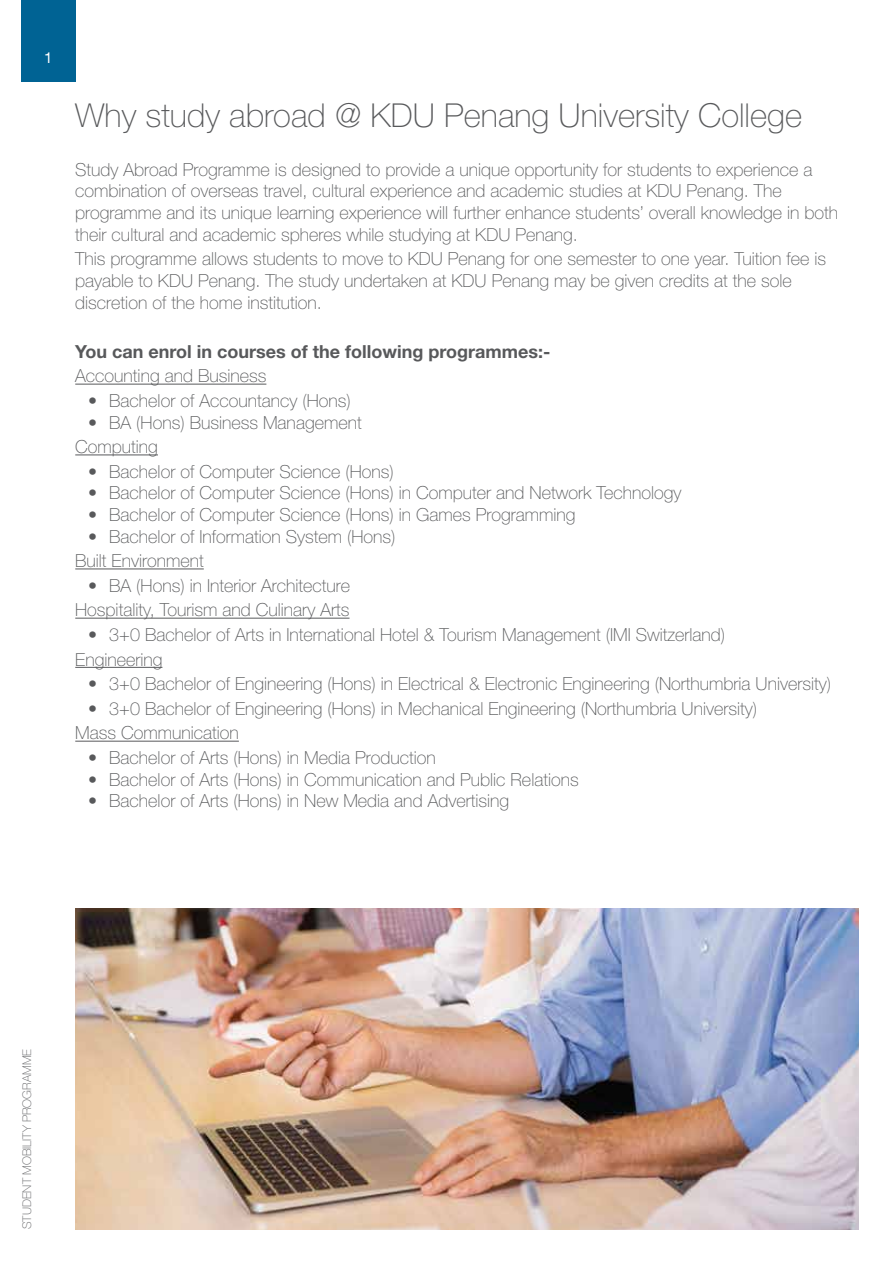
<style>
.page{position:relative;width:893px;height:1263px;background:#fff}
.page>*{position:absolute;margin:0;border:0;box-sizing:border-box;transform-origin:0 0}
.t1{font:100 33px "Helvetica Neue LT Std";color:#58595b}
.t2{font:100 18px/21.6px "Helvetica Neue LT Std";color:#58595b}
.t3{font:700 18px "Helvetica Neue LT Std";color:#58595b}
.t4{font:15px "Helvetica Neue LT Std";color:#fff}
.t5{font:100 12px "Helvetica Neue LT Std";color:#636466}
</style>
<div class="page">
<hr style="left:75px;top:384px;width:191px;height:1px;background:#58595b">
<hr style="left:75px;top:454px;width:83px;height:1px;background:#58595b">
<hr style="left:75px;top:568px;width:129px;height:1px;background:#58595b">
<hr style="left:75px;top:618px;width:274px;height:1px;background:#58595b">
<hr style="left:75px;top:667px;width:87px;height:1px;background:#58595b">
<hr style="left:75px;top:741px;width:164px;height:1px;background:#58595b">
<img style="left:75px;top:909px;width:784px;height:320px">
<div style="left:21px;top:0;width:54px;height:81px;background:#006394"></div>
<p class="t4" style="left:44px;top:49px;width:10px">1</p>
<h1 class="t1" style="left:75px;top:96px;width:728px">Why study abroad @ KDU Penang University College</h1>
<p class="t2" style="left:75px;top:159px;width:764px">Study Abroad Programme is designed to provide a unique opportunity for students to experience a combination of overseas travel, cultural experience and academic studies at KDU Penang. The programme and its unique learning experience will further enhance students’ overall knowledge in both their cultural and academic spheres while studying at KDU Penang.</p>
<p class="t2" style="left:75px;top:248px;width:752px">This programme allows students to move to KDU Penang for one semester to one year. Tuition fee is payable to KDU Penang. The study undertaken at KDU Penang may be given credits at the sole discretion of the home institution.</p>
<p class="t3" style="left:75px;top:340px;width:477px">You can enrol in courses of the following programmes:-</p>
<p class="t2" style="left:75px;top:365px;width:193px">Accounting and Business</p>
<p class="t2" style="left:88px;top:390px;width:264px">• Bachelor of Accountancy (Hons)</p>
<p class="t2" style="left:75px;top:410px;width:288px;line-height:24.6px;text-indent:13px">• BA (Hons) Business Management<br>Computing</p>
<p class="t2" style="left:88px;top:460px;width:307px">• Bachelor of Computer Science (Hons)</p>
<p class="t2" style="left:88px;top:482px;width:595px">• Bachelor of Computer Science (Hons) in Computer and Network Technology</p>
<p class="t2" style="left:88px;top:504px;width:489px">• Bachelor of Computer Science (Hons) in Games Programming</p>
<p class="t2" style="left:75px;top:524px;width:322px;line-height:24.6px;text-indent:13px">• Bachelor of Information System (Hons)<br>Built Environment</p>
<p class="t2" style="left:75px;top:573px;width:277px;line-height:24.6px;text-align:right">• BA (Hons) in Interior Architecture<br>Hospitality, Tourism and Culinary Arts</p>
<p class="t2" style="left:75px;top:622px;width:651px;line-height:24.6px;text-indent:13px">• 3+0 Bachelor of Arts in International Hotel &amp; Tourism Management (IMI Switzerland)<br>Engineering</p>
<p class="t2" style="left:88px;top:673px;width:745px">• 3+0 Bachelor of Engineering (Hons) in Electrical &amp; Electronic Engineering (Northumbria University)</p>
<p class="t2" style="left:75px;top:696px;width:683px;line-height:24.6px;text-indent:13px">• 3+0 Bachelor of Engineering (Hons) in Mechanical Engineering (Northumbria University)<br>Mass Communication</p>
<p class="t2" style="left:88px;top:747px;width:349px">• Bachelor of Arts (Hons) in Media Production</p>
<p class="t2" style="left:88px;top:768px;width:492px">• Bachelor of Arts (Hons) in Communication and Public Relations</p>
<p class="t2" style="left:88px;top:790px;width:423px">• Bachelor of Arts (Hons) in New Media and Advertising</p>
<p class="t5" style="left:20px;top:1229px;width:182px;rotate:-90deg">STUDENT MOBILITY PROGRAMME</p>
</div>
